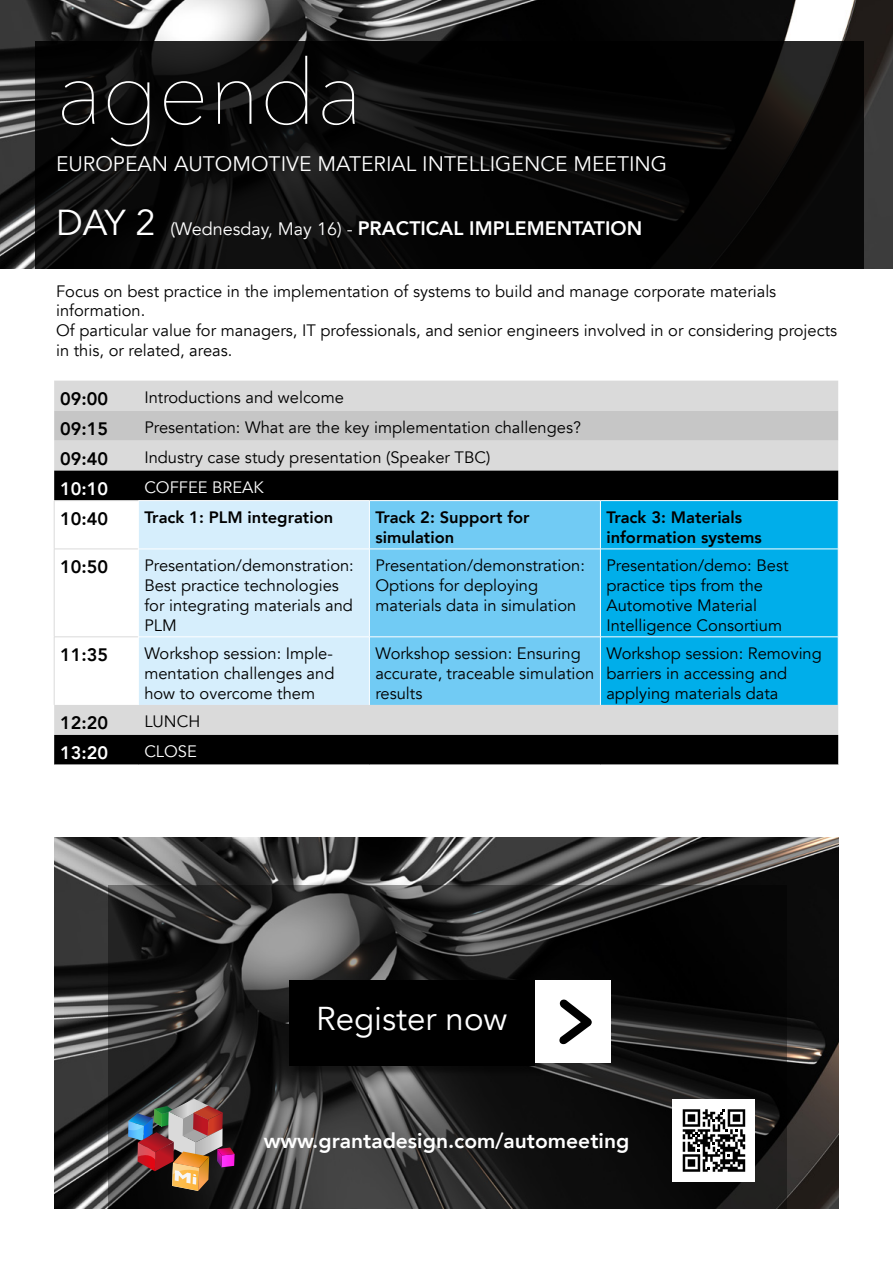
<style>
.page{position:relative;width:893px;height:1263px;background:#fff}
.page>*{position:absolute;margin:0;border:0;box-sizing:border-box;transform-origin:0 0}
.t1{font:200 90px "Avenir Next";color:#fff}
.t2{font:33px "Avenir";color:#fff}
.t3{font:21px "Avenir";color:#fff}
.t4{font:800 21px "Avenir";color:#fff}
.t5{font:800 19.5px "Avenir";color:#fff}
.t6{font:800 18px "Avenir";color:#000}
.t7{font:800 18px "Avenir";color:#fff}
.t8{font:16.5px/19.8px "Avenir";color:#000}
.t9{font:800 16.5px/19.8px "Avenir";color:#000}
.t10{font:16.5px "Avenir";color:#fff}
.s1{font-weight:400;font-size:36px}
.s2{font-weight:400;font-size:18px}
</style>
<div class="page">
<div style="left:54px;top:381px;width:784px;height:90px;background:#dadada"></div>
<div style="left:54px;top:411px;width:784px;height:30px;background:#c6c6c6"></div>
<div style="left:54px;top:471px;width:784px;height:29px;background:#000"></div>
<div style="left:139px;top:501px;width:230px;height:204px;background:#d6eefc"></div>
<div style="left:370px;top:501px;width:230px;height:204px;background:#71cbf4"></div>
<div style="left:601px;top:501px;width:237px;height:204px;background:#00aeea"></div>
<svg style="left:54px;top:705px;width:784px;height:60px;background:#6f6f6f"></svg>
<hr style="left:54px;top:500px;width:84px;height:1px;background:#dadada">
<hr style="left:54px;top:501px;width:1px;height:48px;background:#dadada">
<hr style="left:54px;top:549px;width:84px;height:1px;background:#dadada">
<hr style="left:54px;top:549px;width:1px;height:88px;background:#dadada">
<hr style="left:54px;top:636px;width:84px;height:1px;background:#dadada">
<hr style="left:54px;top:637px;width:1px;height:68px;background:#dadada">
<hr style="left:138px;top:549px;width:231px;height:1px;background:#fff">
<hr style="left:369px;top:549px;width:231px;height:1px;background:#fff">
<hr style="left:600px;top:549px;width:238px;height:1px;background:#fff">
<hr style="left:138px;top:636px;width:231px;height:1px;background:#fff">
<hr style="left:369px;top:636px;width:231px;height:1px;background:#fff">
<hr style="left:600px;top:636px;width:238px;height:1px;background:#fff">
<img style="left:0;top:0;width:893px;height:269px">
<img style="left:54px;top:838px;width:785px;height:371px">
<svg style="left:108px;top:885px;width:679px;height:324px;background:#272727"></svg>
<svg style="left:35px;top:41px;width:828px;height:228px;background:#090908"></svg>
<div style="left:291px;top:982px;width:254px;height:93px;background:#000;opacity:.42"></div>
<div style="left:289px;top:980px;width:245px;height:85px;background:#000"></div>
<div style="left:535px;top:981px;width:76px;height:82px;background:#fff"></div>
<img style="left:128px;top:1099px;width:107px;height:92px">
<div style="left:673px;top:1099px;width:82px;height:83px;background:#fff"></div>
<svg style="left:683px;top:1109px;width:62px;height:63px"></svg>
<h1 class="t1" style="left:56px;top:17px;width:308px">agenda</h1>
<p class="t3" style="left:56px;top:151px;width:613px">EUROPEAN AUTOMOTIVE MATERIAL INTELLIGENCE MEETING</p>
<p class="t5" style="left:56px;top:213px;width:588px"><span class="s1">DAY 2</span> <span class="s2">(Wednesday, May 16) -</span> PRACTICAL IMPLEMENTATION</p>
<p class="t8" style="left:56px;top:281px;width:783px">Focus on best practice in the implementation of systems to build and manage corporate materials information.<br>Of particular value for managers, IT professionals, and senior engineers involved in or considering projects in this, or related, areas.</p>
<p class="t6" style="left:60px;top:384px;width:49px">09:00</p>
<p class="t8" style="left:144px;top:388px;width:201px">Introductions and welcome</p>
<p class="t6" style="left:60px;top:414px;width:49px">09:15</p>
<p class="t8" style="left:144px;top:418px;width:438px">Presentation: What are the key implementation challenges?</p>
<p class="t6" style="left:60px;top:444px;width:49px">09:40</p>
<p class="t8" style="left:144px;top:448px;width:348px">Industry case study presentation (Speaker TBC)</p>
<p class="t7" style="left:60px;top:474px;width:49px">10:10</p>
<p class="t10" style="left:144px;top:478px;width:121px">COFFEE BREAK</p>
<p class="t6" style="left:60px;top:504px;width:49px">10:40</p>
<p class="t9" style="left:144px;top:507px;width:190px">Track 1: PLM integration</p>
<p class="t9" style="left:375px;top:507px;width:156px">Track 2: Support for simulation</p>
<p class="t9" style="left:606px;top:507px;width:157px">Track 3: Materials information systems</p>
<p class="t6" style="left:60px;top:553px;width:49px">10:50</p>
<p class="t8" style="left:144px;top:556px;width:211px">Presentation/demonstration:<br>Best practice technologies for integrating materials and<br>PLM</p>
<p class="t8" style="left:375px;top:556px;width:211px">Presentation/demonstration:<br>Options for deploying materials data in simulation</p>
<p class="t8" style="left:606px;top:556px;width:184px">Presentation/demo: Best practice tips from the<br>Automotive Material<br>Intelligence Consortium</p>
<p class="t6" style="left:60px;top:640px;width:49px">11:35</p>
<p class="t8" style="left:144px;top:644px;width:192px;text-align:justify">Workshop session: Imple&shy;mentation challenges and how to overcome them</p>
<p class="t8" style="left:375px;top:644px;width:221px">Workshop session: Ensuring accurate, traceable simulation results</p>
<p class="t8" style="left:606px;top:644px;width:217px">Workshop session: Removing barriers in accessing and applying materials data</p>
<p class="t6" style="left:60px;top:709px;width:49px">12:20</p>
<p class="t8" style="left:144px;top:712px;width:57px">LUNCH</p>
<p class="t7" style="left:60px;top:739px;width:49px">13:20</p>
<p class="t10" style="left:144px;top:742px;width:54px">CLOSE</p>
<h2 class="t2" style="left:316px;top:999px;width:193px">Register now</h2>
<p class="t4" style="left:264px;top:1124px;width:367px">www.grantadesign.com/automeeting</p>
</div>
